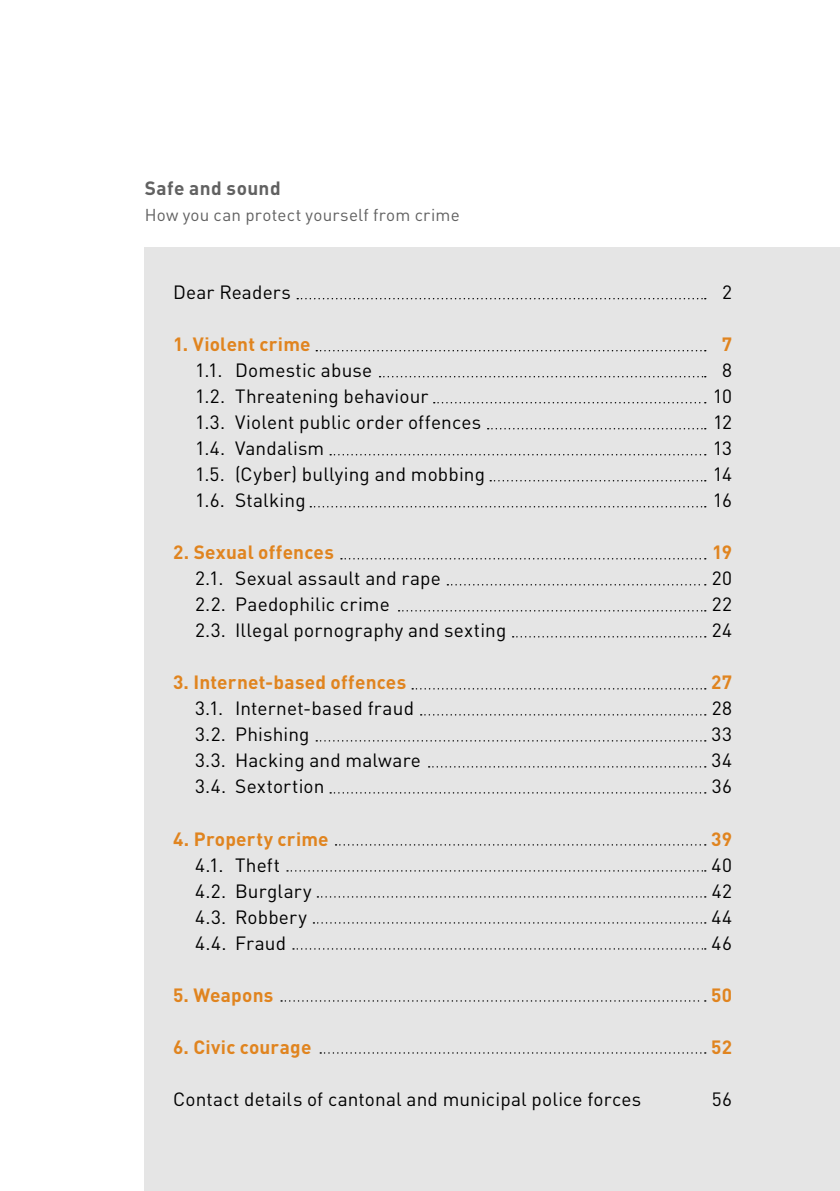
<style>
.page{position:relative;width:840px;height:1191px;background:#fff}
.page>*{position:absolute;margin:0;border:0;box-sizing:border-box;transform-origin:0 0}
.t1{font:19px "DIN Weber";letter-spacing:.01em;color:#000}
.t2{font:700 19px "DIN Weber";letter-spacing:.01em;color:#e0841f}
.t3{font:700 19px "DIN Weber";letter-spacing:.025em;color:#616161}
.t4{font:17px "DIN Weber";letter-spacing:.015em;color:#616161}
</style>
<div class="page">
<div style="left:145px;top:247px;width:694px;height:944px;background:#e5e5e5"></div>
<svg style="left:297px;top:298px;width:408px;height:1px"></svg>
<svg style="left:316px;top:350px;width:389px;height:1px"></svg>
<svg style="left:379px;top:376px;width:326px;height:1px"></svg>
<svg style="left:487px;top:428px;width:218px;height:1px"></svg>
<svg style="left:433px;top:402px;width:272px;height:1px"></svg>
<svg style="left:330px;top:454px;width:375px;height:1px"></svg>
<svg style="left:490px;top:480px;width:215px;height:1px"></svg>
<svg style="left:310px;top:506px;width:395px;height:1px"></svg>
<svg style="left:341px;top:558px;width:364px;height:1px"></svg>
<svg style="left:447px;top:584px;width:258px;height:1px"></svg>
<svg style="left:398px;top:610px;width:307px;height:1px"></svg>
<svg style="left:512px;top:636px;width:193px;height:1px"></svg>
<svg style="left:412px;top:688px;width:293px;height:1px"></svg>
<svg style="left:420px;top:714px;width:285px;height:1px"></svg>
<svg style="left:316px;top:740px;width:389px;height:1px"></svg>
<svg style="left:428px;top:766px;width:277px;height:1px"></svg>
<svg style="left:330px;top:792px;width:375px;height:1px"></svg>
<svg style="left:335px;top:844px;width:370px;height:1px"></svg>
<svg style="left:287px;top:870px;width:418px;height:1px"></svg>
<svg style="left:317px;top:896px;width:388px;height:1px"></svg>
<svg style="left:313px;top:922px;width:392px;height:1px"></svg>
<svg style="left:293px;top:948px;width:412px;height:1px"></svg>
<svg style="left:281px;top:1000px;width:424px;height:1px"></svg>
<svg style="left:320px;top:1052px;width:385px;height:1px"></svg>
<p class="t3" style="left:145px;top:176px;width:137px">Safe and sound</p>
<p class="t4" style="left:145px;top:205px;width:316px">How you can protect yourself from crime</p>
<p class="t1" style="left:173px;top:281px;width:119px">Dear Readers</p>
<p class="t1" style="left:721px;top:281px;width:11px">2</p>
<p class="t2" style="left:173px;top:332px;width:139px">1. Violent crime</p>
<p class="t2" style="left:721px;top:332px;width:12px">7</p>
<p class="t1" style="left:195px;top:359px;width:179px">1.1. Domestic abuse</p>
<p class="t1" style="left:721px;top:359px;width:11px">8</p>
<p class="t1" style="left:195px;top:385px;width:235px">1.2. Threatening behaviour</p>
<p class="t1" style="left:712px;top:385px;width:21px">10</p>
<p class="t1" style="left:195px;top:411px;width:287px">1.3. Violent public order offences</p>
<p class="t1" style="left:712px;top:411px;width:21px">12</p>
<p class="t1" style="left:195px;top:437px;width:131px">1.4. Vandalism</p>
<p class="t1" style="left:712px;top:437px;width:21px">13</p>
<p class="t1" style="left:195px;top:463px;width:291px">1.5. (Cyber) bullying and mobbing</p>
<p class="t1" style="left:712px;top:463px;width:21px">14</p>
<p class="t1" style="left:195px;top:489px;width:112px">1.6. Stalking</p>
<p class="t1" style="left:712px;top:489px;width:21px">16</p>
<p class="t2" style="left:173px;top:540px;width:162px">2. Sexual offences</p>
<p class="t2" style="left:711px;top:540px;width:21px">19</p>
<p class="t1" style="left:195px;top:567px;width:247px">2.1. Sexual assault and rape</p>
<p class="t1" style="left:711px;top:567px;width:22px">20</p>
<p class="t1" style="left:195px;top:593px;width:196px">2.2. Paedophilic crime</p>
<p class="t1" style="left:711px;top:593px;width:22px">22</p>
<p class="t1" style="left:195px;top:618px;width:312px">2.3. Illegal pornography and sexting</p>
<p class="t1" style="left:711px;top:618px;width:22px">24</p>
<p class="t2" style="left:173px;top:670px;width:234px">3. Internet-based offences</p>
<p class="t2" style="left:710px;top:670px;width:22px">27</p>
<p class="t1" style="left:195px;top:696px;width:220px">3.1. Internet-based fraud</p>
<p class="t1" style="left:711px;top:696px;width:22px">28</p>
<p class="t1" style="left:195px;top:722px;width:116px">3.2. Phishing</p>
<p class="t1" style="left:711px;top:722px;width:22px">33</p>
<p class="t1" style="left:195px;top:748px;width:227px">3.3. Hacking and malware</p>
<p class="t1" style="left:711px;top:748px;width:22px">34</p>
<p class="t1" style="left:195px;top:774px;width:131px">3.4. Sextortion</p>
<p class="t1" style="left:711px;top:774px;width:22px">36</p>
<p class="t2" style="left:173px;top:826px;width:157px">4. Property crime</p>
<p class="t2" style="left:710px;top:826px;width:22px">39</p>
<p class="t1" style="left:195px;top:852px;width:86px">4.1. Theft</p>
<p class="t1" style="left:711px;top:852px;width:22px">40</p>
<p class="t1" style="left:195px;top:878px;width:118px">4.2. Burglary</p>
<p class="t1" style="left:711px;top:878px;width:22px">42</p>
<p class="t1" style="left:195px;top:904px;width:113px">4.3. Robbery</p>
<p class="t1" style="left:711px;top:904px;width:22px">44</p>
<p class="t1" style="left:195px;top:930px;width:92px">4.4. Fraud</p>
<p class="t1" style="left:711px;top:930px;width:22px">46</p>
<p class="t2" style="left:173px;top:982px;width:102px">5. Weapons</p>
<p class="t2" style="left:710px;top:982px;width:22px">50</p>
<p class="t2" style="left:173px;top:1034px;width:140px">6. Civic courage</p>
<p class="t2" style="left:710px;top:1034px;width:22px">52</p>
<p class="t1" style="left:173px;top:1086px;width:469px">Contact details of cantonal and municipal police forces</p>
<p class="t1" style="left:711px;top:1086px;width:22px">56</p>
</div>
